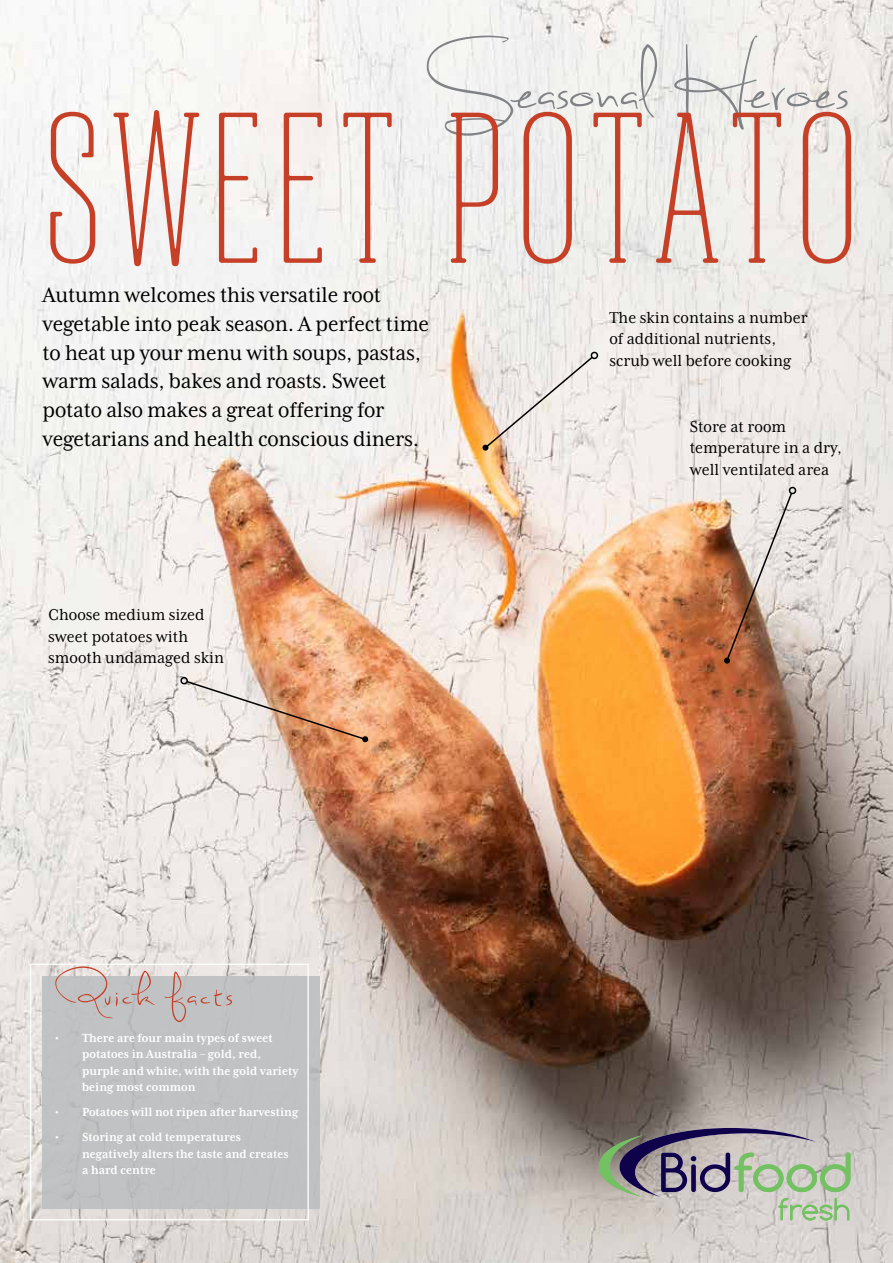
<style>
.page{position:relative;width:893px;height:1263px;background:#fff}
.page>*{position:absolute;margin:0;border:0;box-sizing:border-box;transform-origin:0 0}
.t1{font:171px "Obcecada Serif";letter-spacing:.09em;color:#c64027}
.t2{font:127.8px "Sweetly Broken";color:#808285}
.t3{font:70.65px "Sweetly Broken";letter-spacing:.04em;color:#c64027}
.t4{font:24px/28.8px "Mrs Eaves XL Serif Nar OT";letter-spacing:-.01em;color:#000}
.t5{font:18px/21.6px "Mrs Eaves XL Serif Nar OT";color:#000}
.t6{font:700 13.5px/16.5px "Mrs Eaves XL Serif Nar OT";color:#fff}
</style>
<div class="page">
<img style="left:0;top:0;width:893px;height:1263px">
<div style="left:591px;top:352px;width:7px;height:7px;border:2px solid #000;border-radius:50%"></div>
<svg style="left:482px;top:355px;width:112px;height:96px;background:#e8e0d9"></svg>
<img style="left:723px;top:485px;width:75px;height:179px">
<svg style="left:185px;top:680px;width:183px;height:62px;background:#e0baa3"></svg>
<div style="left:180px;top:677px;width:8px;height:8px;border:2px solid #000;border-radius:3px"></div>
<div style="left:43px;top:976px;width:277px;height:233px;background:#bcbec0"></div>
<div style="left:30px;top:963px;width:279px;height:257px;border:2px solid #fff"></div>
<svg style="left:599px;top:1128px;width:251px;height:92px;background:#a5a7a2"></svg>
<h2 class="t2" style="left:426px;top:12px;width:425px">Seasonal Heroes</h2>
<h1 class="t1" style="left:46px;top:88px;width:812px">SWEET POTATO</h1>
<h3 class="t4" style="left:43px;top:280px;width:388px">Autumn welcomes this versatile root vegetable into peak season. A perfect time to heat up your menu with soups, pastas, warm salads, bakes and roasts. Sweet potato also makes a great offering for vegetarians and health conscious diners.</h3>
<h3 class="t5" style="left:48px;top:604px;width:177px">Choose medium sized sweet potatoes with smooth undamaged skin</h3>
<h3 class="t3" style="left:55px;top:952px;width:180px">Quick facts</h3>
<p class="t6" style="left:82px;top:1029px;width:218px;text-indent:-27px">• There are four main types of sweet potatoes in Australia – gold, red, purple and white, with the gold variety being most common</p>
<p class="t6" style="left:55px;top:1104px;width:245px">• Potatoes will not ripen after harvesting</p>
<p class="t6" style="left:82px;top:1129px;width:208px;text-indent:-27px">• Storing at cold temperatures negatively alters the taste and creates a hard centre</p>
<h3 class="t5" style="left:609px;top:306px;width:200px">The skin contains a number of additional nutrients, scrub well before cooking</h3>
<h3 class="t5" style="left:690px;top:415px;width:154px">Store at room temperature in a dry, well ventilated area</h3>
</div>
